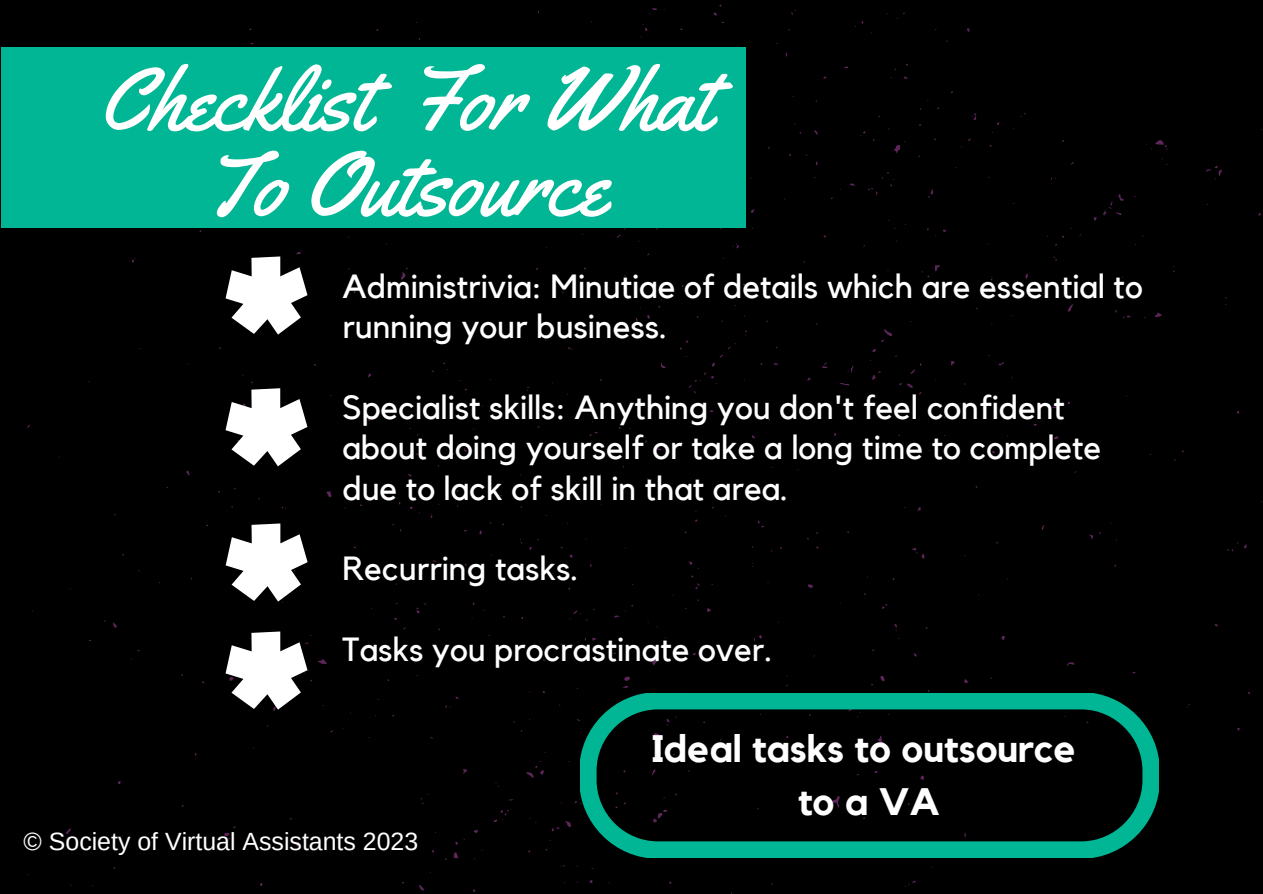
<style>
.page{position:relative;width:1263px;height:894px;background:#fff}
.page>*{position:absolute;margin:0;border:0;box-sizing:border-box;transform-origin:0 0}
.t1{font:228.9px "Adumu";color:#fff}
.t2{font:88.95px/85.3px "Yellowtail";color:#fff;text-align:center}
.t3{font:700 38.1px "Kollektif";color:#fff}
.t4{font:33.3px/40.3px "Kollektif";color:#fff}
.t5{font:24.9px "Arimo";color:#fff}
</style>
<div class="page">
<div style="left:0;top:0;width:1262px;height:893px;background:#000"></div>
<div style="left:1px;top:47px;width:745px;height:180px;background:#00b694"></div>
<svg style="left:580px;top:693px;width:579px;height:164px;fill:#000"></svg>
<p class="t2" style="left:99px;top:57px;width:614px">Checklist For What<br>To Outsource</p>
<p class="t1" style="left:221px;top:256px;width:93px">*</p>
<p class="t1" style="left:221px;top:388px;width:93px">*</p>
<p class="t1" style="left:221px;top:523px;width:93px">*</p>
<p class="t1" style="left:221px;top:631px;width:93px">*</p>
<p class="t4" style="left:342px;top:267px;width:802px">Administrivia: Minutiae of details which are essential to running your business.</p>
<p class="t4" style="left:342px;top:388px;width:760px">Specialist skills: Anything you don't feel confident about doing yourself or take a long time to complete due to lack of skill in that area.</p>
<p class="t4" style="left:342px;top:549px;width:237px">Recurring tasks.</p>
<p class="t4" style="left:342px;top:630px;width:432px">Tasks you procrastinate over.</p>
<p class="t3" style="left:651px;top:731px;width:427px">Ideal tasks to outsource</p>
<p class="t3" style="left:798px;top:784px;width:143px">to a VA</p>
<p class="t5" style="left:24px;top:827px;width:396px">© Society of Virtual Assistants 2023</p>
</div>
